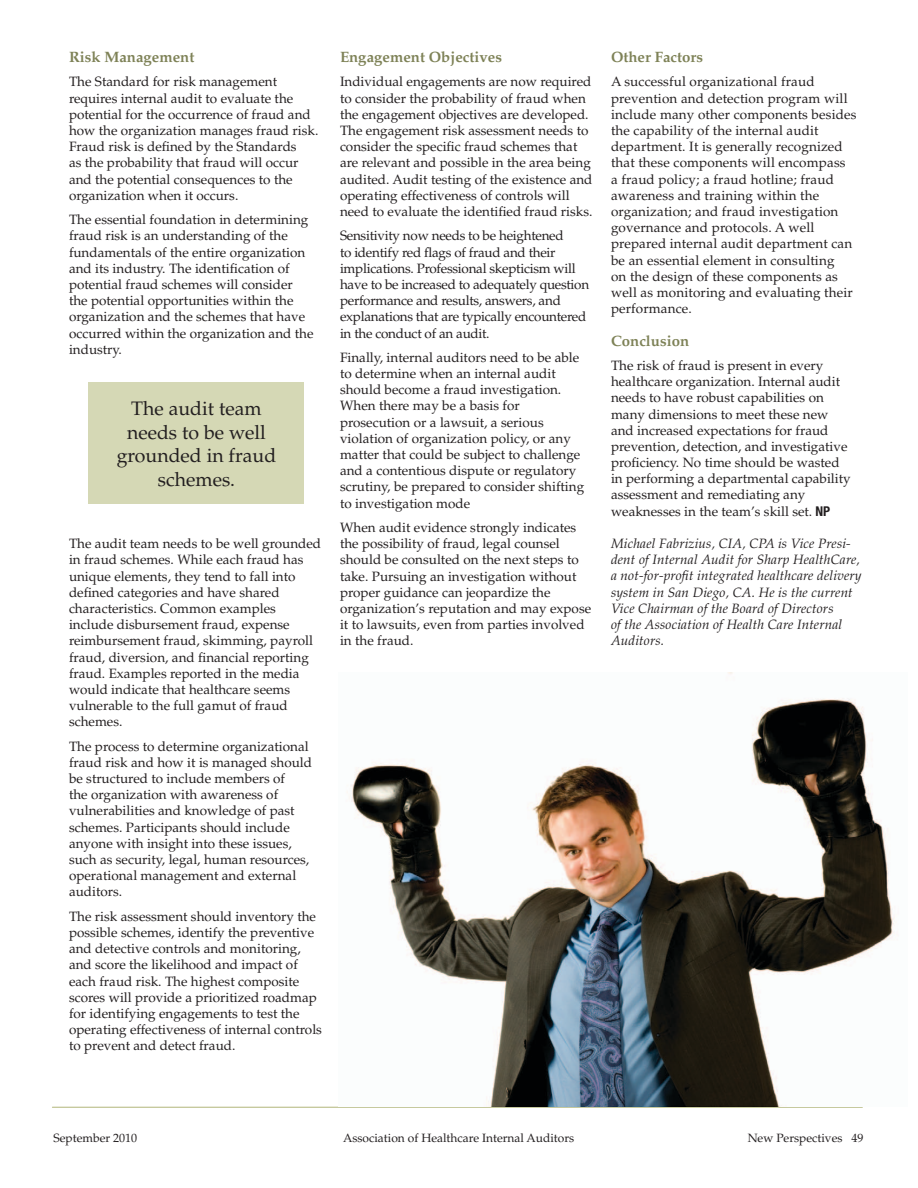
<style>
.page{position:relative;width:918px;height:1188px;background:#fff}
.page>*{position:absolute;margin:0;border:0;box-sizing:border-box;transform-origin:0 0}
.t1{font:19.5px/23.4px "Palatino";color:#231f20;text-align:center}
.t2{font:700 15px "Palatino";color:#7e8257}
.t3{font:13.5px/16.2px "Palatino";color:#231f20}
.t4{font:13.5px/16.2px "Palatino";letter-spacing:-.02em;color:#231f20}
.t5{font:italic 13.5px/16.2px "Palatino";letter-spacing:.01em;color:#231f20}
.t6{font:12px "Palatino";color:#231f20}
.s1{font-family:"Helvetica Neue";font-weight:700;font-stretch:condensed}
</style>
<div class="page">
<hr style="left:52px;top:1107px;width:810px;height:1px;background:#b1b57a">
<div style="left:88px;top:382px;width:216px;height:122px;background:#d5d8b5"></div>
<img style="left:347px;top:673px;width:548px;height:434px">
<p class="t2" style="left:69px;top:48px;width:127px">Risk Management</p>
<p class="t3" style="left:69px;top:74px;width:251px">The Standard for risk management requires internal audit to evaluate the potential for the occurrence of fraud and how the organization manages fraud risk.<br>Fraud risk is defined by the Standards<br>as the probability that fraud will occur and the potential consequences to the organization when it occurs.</p>
<p class="t3" style="left:69px;top:212px;width:246px">The essential foundation in determining fraud risk is an understanding of the fundamentals of the entire organization and its industry. The identification of potential fraud schemes will consider the potential opportunities within the organization and the schemes that have occurred within the organization and the industry.</p>
<h1 class="t1" style="left:117px;top:397px;width:161px">The audit team needs to be well grounded in fraud schemes.</h1>
<p class="t3" style="left:69px;top:536px;width:254px">The audit team needs to be well grounded in fraud schemes. While each fraud has unique elements, they tend to fall into defined categories and have shared characteristics. Common examples include disbursement fraud, expense reimbursement fraud, skimming, payroll fraud, diversion, and financial reporting fraud. Examples reported in the media would indicate that healthcare seems vulnerable to the full gamut of fraud schemes.</p>
<p class="t3" style="left:69px;top:738px;width:245px">The process to determine organizational fraud risk and how it is managed should be structured to include members of<br>the organization with awareness of vulnerabilities and knowledge of past schemes. Participants should include anyone with insight into these issues, such as security, legal, human resources, operational management and external auditors.</p>
<p class="t3" style="left:69px;top:908px;width:255px">The risk assessment should inventory the possible schemes, identify the preventive and detective controls and monitoring, and score the likelihood and impact of each fraud risk. The highest composite scores will provide a prioritized roadmap for identifying engagements to test the operating effectiveness of internal controls to prevent and detect fraud.</p>
<p class="t2" style="left:340px;top:48px;width:164px">Engagement Objectives</p>
<p class="t3" style="left:340px;top:74px;width:254px">Individual engagements are now required to consider the probability of fraud when the engagement objectives are developed.<br>The engagement risk assessment needs to consider the specific fraud schemes that are relevant and possible in the area being audited. Audit testing of the existence and operating effectiveness of controls will need to evaluate the identified fraud risks.</p>
<p class="t4" style="left:340px;top:228px;width:251px">Sensitivity now needs to be heightened<br>to identify red flags of fraud and their implications. Professional skepticism will have to be increased to adequately question performance and results, answers, and explanations that are typically encountered in the conduct of an audit.</p>
<p class="t3" style="left:340px;top:349px;width:246px">Finally, internal auditors need to be able to determine when an internal audit should become a fraud investigation.<br>When there may be a basis for prosecution or a lawsuit, a serious violation of organization policy, or any matter that could be subject to challenge and a contentious dispute or regulatory scrutiny, be prepared to consider shifting to investigation mode</p>
<p class="t3" style="left:340px;top:519px;width:253px">When audit evidence strongly indicates the possibility of fraud, legal counsel should be consulted on the next steps to take. Pursuing an investigation without proper guidance can jeopardize the organization’s reputation and may expose it to lawsuits, even from parties involved in the fraud.</p>
<p class="t2" style="left:611px;top:48px;width:94px">Other Factors</p>
<p class="t3" style="left:611px;top:74px;width:247px">A successful organizational fraud prevention and detection program will include many other components besides the capability of the internal audit department. It is generally recognized that these components will encompass<br>a fraud policy; a fraud hotline; fraud awareness and training within the organization; and fraud investigation governance and protocols. A well prepared internal audit department can be an essential element in consulting<br>on the design of these components as well as monitoring and evaluating their performance.</p>
<p class="t2" style="left:611px;top:332px;width:80px">Conclusion</p>
<p class="t3" style="left:611px;top:357px;width:241px">The risk of fraud is present in every healthcare organization. Internal audit needs to have robust capabilities on many dimensions to meet these new and increased expectations for fraud prevention, detection, and investigative proficiency. No time should be wasted in performing a departmental capability assessment and remediating any weaknesses in the team’s skill set. <span class="s1">NP</span></p>
<p class="t5" style="left:611px;top:536px;width:252px">Michael Fabrizius, CIA, CPA is Vice Presi&shy;dent of Internal Audit for Sharp HealthCare, a not-for-profit integrated healthcare delivery system in San Diego, CA. He is the current Vice Chairman of the Board of Directors<br>of the Association of Health Care Internal Auditors.</p>
<p class="t6" style="left:54px;top:1131px;width:85px">September 2010</p>
<p class="t6" style="left:343px;top:1131px;width:233px">Association of Healthcare Internal Auditors</p>
<p class="t6" style="left:748px;top:1131px;width:117px">New Perspectives 49</p>
</div>
